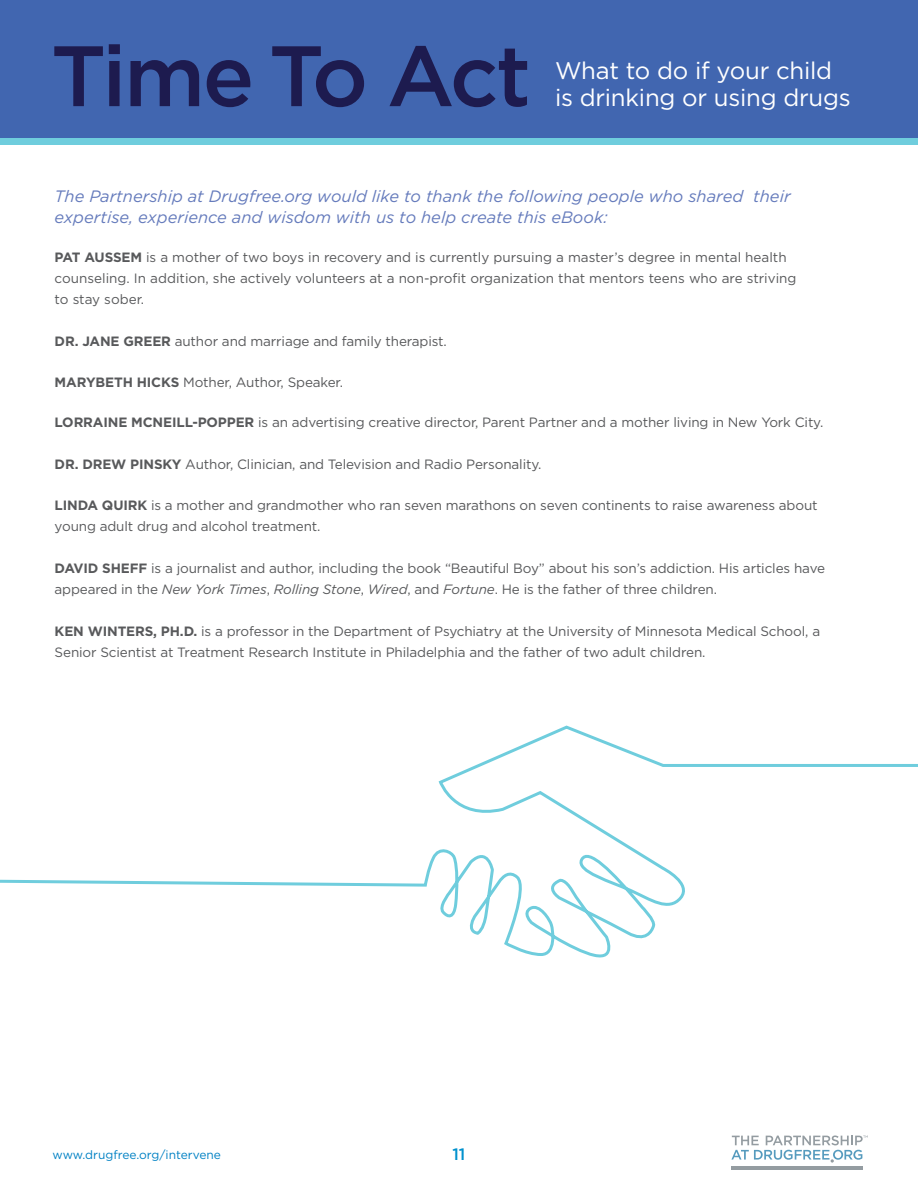
<style>
.page{position:relative;width:918px;height:1188px;background:#fff}
.page>*{position:absolute;margin:0;border:0;box-sizing:border-box;transform-origin:0 0}
.t1{font:500 85.5px "Gotham";letter-spacing:-.04em;color:#1d1b4f}
.t2{font:24px/27px "Gotham";letter-spacing:-.01em;color:#fff}
.t3{font:italic 16.5px/21px "Gotham";color:#657bbc}
.t4{font:500 16.5px "Gotham";color:#0091cd}
.t5{font:13.5px/21px "Gotham";letter-spacing:-.01em;color:#58595b}
.t6{font:12px "Gotham";color:#0081c4}
.s1{font-weight:700}
.s2{font-style:italic}
</style>
<div class="page">
<div style="left:0;top:0;width:918px;height:140px;background:#4166b0"></div>
<div style="left:0;top:138px;width:918px;height:7px;background:#6fcddd"></div>
<hr style="left:731px;top:1166px;width:131px;height:4px;background:#949ca1">
<svg style="left:731px;top:1135px;width:137px;height:28px"></svg>
<svg style="left:0;top:725px;width:918px;height:233px"></svg>
<h1 class="t1" style="left:51px;top:27px;width:482px">Time To Act</h1>
<h2 class="t2" style="left:555px;top:56px;width:297px">What to do if your child is drinking or using drugs</h2>
<p class="t3" style="left:55px;top:186px;width:738px">The Partnership at Drugfree.org would like to thank the following people who shared their expertise, experience and wisdom with us to help create this eBook:</p>
<p class="t5" style="left:55px;top:247px;width:743px"><span class="s1">PAT AUSSEM</span> is a mother of two boys in recovery and is currently pursuing a master’s degree in mental health counseling. In addition, she actively volunteers at a non-profit organization that mentors teens who are striving to stay sober.</p>
<p class="t5" style="left:55px;top:331px;width:394px"><span class="s1">DR. JANE GREER</span> author and marriage and family therapist.</p>
<p class="t5" style="left:55px;top:371px;width:290px"><span class="s1">MARYBETH HICKS</span> Mother, Author, Speaker.</p>
<p class="t5" style="left:55px;top:412px;width:770px"><span class="s1">LORRAINE MCNEILL-POPPER</span> is an advertising creative director, Parent Partner and a mother living in New York City.</p>
<p class="t5" style="left:55px;top:454px;width:488px"><span class="s1">DR. DREW PINSKY</span> Author, Clinician, and Television and Radio Personality.</p>
<p class="t5" style="left:55px;top:494px;width:765px"><span class="s1">LINDA QUIRK</span> is a mother and grandmother who ran seven marathons on seven continents to raise awareness about young adult drug and alcohol treatment.</p>
<p class="t5" style="left:55px;top:557px;width:772px"><span class="s1">DAVID SHEFF</span> is a journalist and author, including the book “Beautiful Boy” about his son’s addiction. His articles have appeared in the <span class="s2">New York Times</span>, <span class="s2">Rolling Stone</span>, <span class="s2">Wired</span>, and <span class="s2">Fortune</span>. He is the father of three children.</p>
<p class="t5" style="left:55px;top:620px;width:767px"><span class="s1">KEN WINTERS, PH.D.</span> is a professor in the Department of Psychiatry at the University of Minnesota Medical School, a<br>Senior Scientist at Treatment Research Institute in Philadelphia and the father of two adult children.</p>
<p class="t6" style="left:52px;top:1148px;width:170px">www.drugfree.org/intervene</p>
<p class="t4" style="left:453px;top:1145px;width:14px">11</p>
</div>
